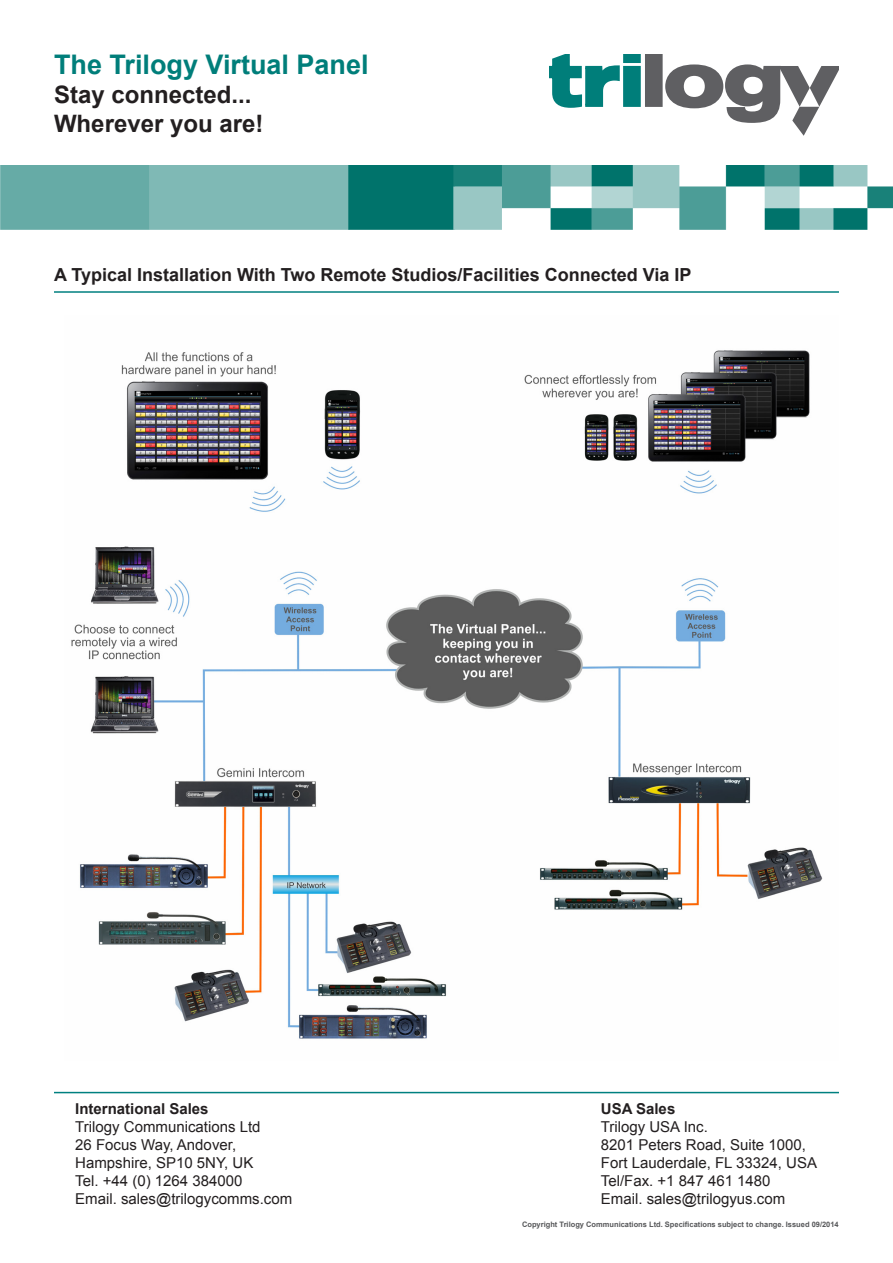
<style>
.page{position:relative;width:893px;height:1263px;background:#fff}
.page>*{position:absolute;margin:0;border:0;box-sizing:border-box;transform-origin:0 0}
.t1{font:700 27px "Arial";color:#007e7a}
.t2{font:700 24px "Arial";color:#231f20}
.t3{font:700 18px "Arial";color:#231f20}
.t4{font:15px "Arial";color:#231f20}
.t5{font:700 15px "Arial";color:#231f20}
.t6{font:700 7.5px "Arial";color:#57585a}
</style>
<div class="page">
<img style="left:0;top:166px;width:893px;height:64px">
<svg style="left:549px;top:54px;width:92px;height:54px"></svg>
<div style="left:645px;top:54px;width:18px;height:53px;background:#5f5f62;border:3px solid #5f5f62"></div>
<svg style="left:665px;top:64px;width:174px;height:72px"></svg>
<hr style="left:54px;top:291px;width:785px;height:2px;background:#008080">
<img style="left:71px;top:350px;width:752px;height:689px">
<hr style="left:54px;top:1092px;width:785px;height:1px;background:#008080">
<p class="t1" style="left:54px;top:46px;width:316px">The Trilogy Virtual Panel</p>
<p class="t2" style="left:54px;top:78px;width:199px">Stay connected...</p>
<p class="t2" style="left:54px;top:107px;width:211px">Wherever you are!</p>
<p class="t3" style="left:54px;top:263px;width:639px">A Typical Installation With Two Remote Studios/Facilities Connected Via IP</p>
<p class="t5" style="left:75px;top:1099px;width:135px">International Sales</p>
<p class="t4" style="left:75px;top:1117px;width:187px">Trilogy Communications Ltd</p>
<p class="t4" style="left:75px;top:1135px;width:162px">26 Focus Way, Andover,</p>
<p class="t4" style="left:75px;top:1153px;width:180px">Hampshire, SP10 5NY, UK</p>
<p class="t4" style="left:75px;top:1171px;width:169px">Tel. +44 (0) 1264 384000</p>
<p class="t4" style="left:75px;top:1189px;width:218px">Email. sales@trilogycomms.com</p>
<p class="t5" style="left:601px;top:1099px;width:76px">USA Sales</p>
<p class="t4" style="left:601px;top:1117px;width:108px">Trilogy USA Inc.</p>
<p class="t4" style="left:601px;top:1135px;width:207px">8201 Peters Road, Suite 1000,</p>
<p class="t4" style="left:601px;top:1153px;width:218px">Fort Lauderdale, FL 33324, USA</p>
<p class="t4" style="left:601px;top:1171px;width:171px">Tel/Fax. +1 847 461 1480</p>
<p class="t4" style="left:601px;top:1189px;width:186px">Email. sales@trilogyus.com</p>
<p class="t6" style="left:522px;top:1219px;width:318px">Copyright Trilogy Communications Ltd. Specifications subject to change. Issued 09/2014</p>
</div>
